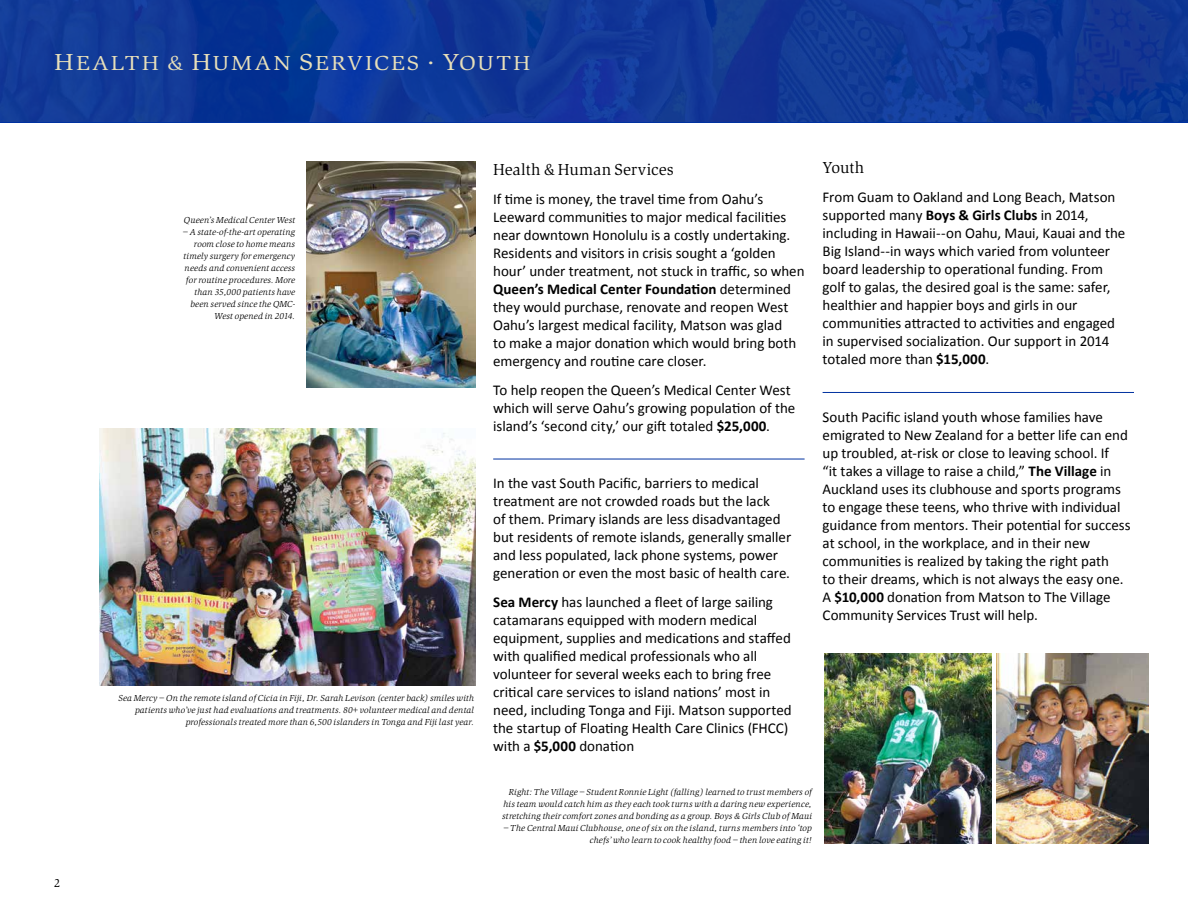
<style>
.page{position:relative;width:1188px;height:918px;background:#fff}
.page>*{position:absolute;margin:0;border:0;box-sizing:border-box;transform-origin:0 0}
.t1{font:21px "Slimbach";letter-spacing:.09em;color:#e7dfba;scale:1.15 1}
.t2{font:16.5px "Slimbach";letter-spacing:.005em;color:#000}
.t3{font:15px/18px "Calibri";letter-spacing:-.005em;color:#000}
.t4{font:12px "Slimbach";color:#000}
.t5{font:9px/12px "Slimbach Itlic";letter-spacing:.02em;color:#000;text-align:right}
.s1{font-size:24px}
.s2{font-weight:700}
</style>
<div class="page">
<hr style="left:493px;top:459px;width:312px;height:1px;background:#0032a0">
<hr style="left:823px;top:392px;width:311px;height:1px;background:#0032a0">
<img style="left:99px;top:429px;width:376px;height:257px">
<img style="left:997px;top:654px;width:152px;height:189px">
<img style="left:824px;top:654px;width:167px;height:190px">
<img style="left:306px;top:162px;width:169px;height:225px">
<img style="left:0;top:0;width:1188px;height:122px">
<h1 class="t1" style="left:54px;top:49px;width:416px"><span class="s1">H</span>EALTH &amp; <span class="s1">H</span>UMAN <span class="s1">S</span>ERVICES • <span class="s1">Y</span>OUTH</h1>
<p class="t4" style="left:54px;top:875px;width:8px">2</p>
<p class="t5" style="left:184px;top:215px;width:113px">Queen’s Medical Center West</p>
<p class="t5" style="left:183px;top:227px;width:114px">– A state-of-the-art operating room close to home means timely surgery for emergency needs and convenient access for routine procedures. More than 35,000 patients have been served since the QMC-<br>West opened in 2014.</p>
<p class="t5" style="left:119px;top:693px;width:357px">Sea Mercy – On the remote island of Cicia in Fiji, Dr. Sarah Levison (center back) smiles with patients who’ve just had evaluations and treatments. 80+ volunteer medical and dental professionals treated more than 6,500 islanders in Tonga and Fiji last year.</p>
<p class="t2" style="left:493px;top:158px;width:182px">Health &amp; Human Services</p>
<p class="t3" style="left:493px;top:190px;width:313px">If time is money, the travel time from Oahu’s Leeward communities to major medical facilities near downtown Honolulu is a costly undertaking.<br>Residents and visitors in crisis sought a ‘golden hour’ under treatment, not stuck in traffic, so when <span class="s2">Queen’s Medical Center Foundation</span> determined they would purchase, renovate and reopen West Oahu’s largest medical facility, Matson was glad<br>to make a major donation which would bring both emergency and routine care closer.</p>
<p class="t3" style="left:493px;top:381px;width:304px">To help reopen the Queen’s Medical Center West which will serve Oahu’s growing population of the island’s ‘second city,’ our gift totaled <span class="s2">$25,000</span>.</p>
<p class="t3" style="left:493px;top:474px;width:300px">In the vast South Pacific, barriers to medical treatment are not crowded roads but the lack<br>of them. Primary islands are less disadvantaged but residents of remote islands, generally smaller and less populated, lack phone systems, power generation or even the most basic of health care.</p>
<p class="t3" style="left:493px;top:593px;width:300px"><span class="s2">Sea Mercy</span> has launched a fleet of large sailing catamarans equipped with modern medical equipment, supplies and medications and staffed with qualified medical professionals who all volunteer for several weeks each to bring free critical care services to island nations’ most in need, including Tonga and Fiji. Matson supported the startup of Floating Health Care Clinics (FHCC) with a <span class="s2">$5,000</span> donation</p>
<p class="t2" style="left:823px;top:157px;width:43px">Youth</p>
<p class="t3" style="left:823px;top:188px;width:304px">From Guam to Oakland and Long Beach, Matson supported many <span class="s2">Boys &amp; Girls Clubs</span> in 2014, including in Hawaii--on Oahu, Maui, Kauai and the Big Island--in ways which varied from volunteer board leadership to operational funding. From golf to galas, the desired goal is the same: safer, healthier and happier boys and girls in our communities attracted to activities and engaged in supervised socialization. Our support in 2014 totaled more than <span class="s2">$15,000</span>.</p>
<p class="t3" style="left:823px;top:408px;width:310px">South Pacific island youth whose families have emigrated to New Zealand for a better life can end up troubled, at-risk or close to leaving school. If<br>“it takes a village to raise a child,” <span class="s2">The Village</span> in Auckland uses its clubhouse and sports programs to engage these teens, who thrive with individual guidance from mentors. Their potential for success at school, in the workplace, and in their new communities is realized by taking the right path<br>to their dreams, which is not always the easy one.<br>A <span class="s2">$10,000</span> donation from Matson to The Village Community Services Trust will help.</p>
<p class="t5" style="left:502px;top:786px;width:311px;text-align:justify;text-indent:7px">Right: The Village – Student Ronnie Light (falling) learned to trust members of his team would catch him as they each took turns with a daring new experience, stretching their comfort zones and bonding as a group. Boys &amp; Girls Club of Maui</p>
<p class="t5" style="left:503px;top:822px;width:310px">– The Central Maui Clubhouse, one of six on the island, turns members into ‘top chefs’ who learn to cook healthy food – then love eating it!</p>
</div>
